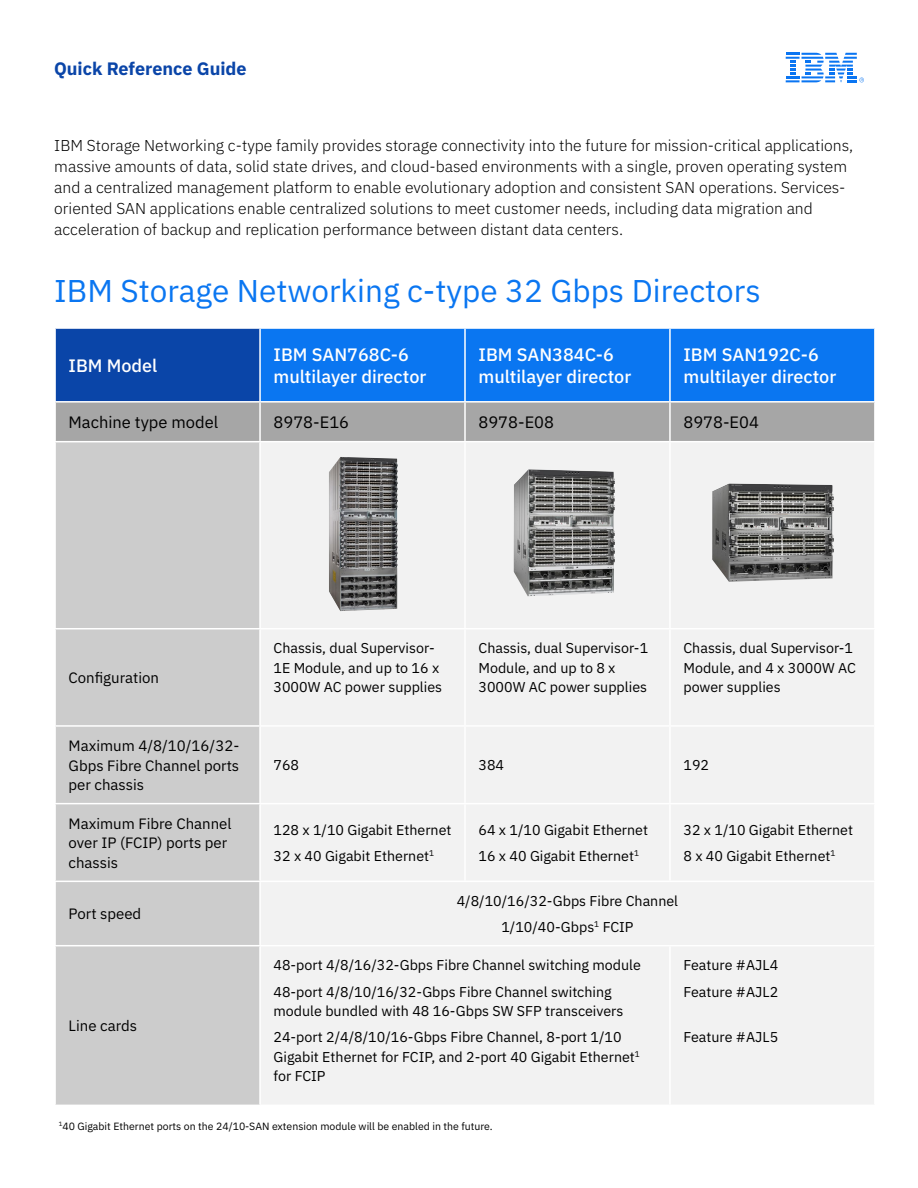
<style>
.page{position:relative;width:918px;height:1188px;background:#fff}
.page>*{position:absolute;margin:0;border:0;box-sizing:border-box;transform-origin:0 0}
.t1{font:31.5px "IBM Plex Sans";color:#0a76f1}
.t2{font:500 18px/21.6px "IBM Plex Sans";color:#fff}
.t3{font:700 18px "IBM Plex Sans";color:#0a45a8}
.t4{font:16.5px "IBM Plex Sans";color:#000}
.t5{font:300 15.75px/21px "IBM Plex Sans";color:#000}
.t6{font:15px/19.5px "IBM Plex Sans";color:#000;text-align:justify}
.t7{font:14.25px/19.5px "IBM Plex Sans";color:#000}
.t8{font:10.5px "IBM Plex Sans";color:#000}
</style>
<div class="page">
<svg style="left:786px;top:53px;width:78px;height:29px"></svg>
<div style="left:55px;top:328px;width:205px;height:74px;background:#0a45a8"></div>
<div style="left:261px;top:329px;width:613px;height:72px;background:#0a76f1"></div>
<div style="left:56px;top:403px;width:818px;height:38px;background:#a6a6a6"></div>
<div style="left:56px;top:442px;width:203px;height:663px;background:#ccc"></div>
<div style="left:261px;top:443px;width:613px;height:661px;background:#f2f2f2"></div>
<hr style="left:54px;top:327px;width:206px;height:2px;background:#fff">
<hr style="left:54px;top:329px;width:2px;height:72px;background:#fff">
<hr style="left:259px;top:329px;width:2px;height:72px;background:#fff">
<hr style="left:464px;top:329px;width:2px;height:72px;background:#fff">
<hr style="left:669px;top:329px;width:2px;height:72px;background:#fff">
<hr style="left:54px;top:401px;width:206px;height:2px;background:#fff">
<hr style="left:259px;top:403px;width:2px;height:38px;background:#fff">
<hr style="left:464px;top:403px;width:2px;height:38px;background:#fff">
<hr style="left:669px;top:403px;width:2px;height:38px;background:#fff">
<hr style="left:464px;top:442px;width:2px;height:186px;background:#fff">
<hr style="left:669px;top:442px;width:2px;height:186px;background:#fff">
<hr style="left:54px;top:628px;width:206px;height:1px;background:#fff">
<hr style="left:260px;top:628px;width:205px;height:1px;background:#fff">
<hr style="left:465px;top:628px;width:205px;height:1px;background:#fff">
<hr style="left:464px;top:629px;width:2px;height:96px;background:#fff">
<hr style="left:670px;top:628px;width:206px;height:1px;background:#fff">
<hr style="left:669px;top:629px;width:2px;height:96px;background:#fff">
<hr style="left:54px;top:725px;width:206px;height:2px;background:#fff">
<hr style="left:260px;top:725px;width:205px;height:2px;background:#fff">
<hr style="left:465px;top:725px;width:205px;height:2px;background:#fff">
<hr style="left:464px;top:727px;width:2px;height:76px;background:#fff">
<hr style="left:670px;top:725px;width:206px;height:2px;background:#fff">
<hr style="left:669px;top:727px;width:2px;height:76px;background:#fff">
<hr style="left:54px;top:803px;width:206px;height:1px;background:#fff">
<hr style="left:260px;top:803px;width:205px;height:1px;background:#fff">
<hr style="left:465px;top:803px;width:205px;height:1px;background:#fff">
<hr style="left:464px;top:804px;width:2px;height:77px;background:#fff">
<hr style="left:670px;top:803px;width:206px;height:1px;background:#fff">
<hr style="left:669px;top:804px;width:2px;height:77px;background:#fff">
<hr style="left:54px;top:881px;width:206px;height:1px;background:#fff">
<hr style="left:260px;top:881px;width:205px;height:1px;background:#fff">
<hr style="left:465px;top:881px;width:205px;height:1px;background:#fff">
<hr style="left:670px;top:881px;width:206px;height:1px;background:#fff">
<hr style="left:54px;top:945px;width:206px;height:1px;background:#fff">
<hr style="left:260px;top:945px;width:205px;height:1px;background:#fff">
<hr style="left:465px;top:945px;width:205px;height:1px;background:#fff">
<hr style="left:670px;top:945px;width:206px;height:1px;background:#fff">
<hr style="left:669px;top:946px;width:2px;height:159px;background:#fff">
<img style="left:329px;top:460px;width:69px;height:151px">
<img style="left:514px;top:469px;width:101px;height:127px">
<img style="left:712px;top:483px;width:122px;height:99px">
<p class="t3" style="left:54px;top:54px;width:194px">Quick Reference Guide</p>
<p class="t5" style="left:54px;top:133px;width:801px">IBM Storage Networking c-type family provides storage connectivity into the future for mission-critical applications, massive amounts of data, solid state drives, and cloud-based environments with a single, proven operating system and a centralized management platform to enable evolutionary adoption and consistent SAN operations. Services&shy;oriented SAN applications enable centralized solutions to meet customer needs, including data migration and acceleration of backup and replication performance between distant data centers.</p>
<h1 class="t1" style="left:54px;top:266px;width:708px">IBM Storage Networking c-type 32 Gbps Directors</h1>
<p class="t2" style="left:69px;top:353px;width:90px">IBM Model</p>
<p class="t2" style="left:274px;top:342px;width:154px">IBM SAN768C-6 multilayer director</p>
<p class="t2" style="left:479px;top:342px;width:154px">IBM SAN384C-6 multilayer director</p>
<p class="t2" style="left:683px;top:342px;width:154px">IBM SAN192C-6 multilayer director</p>
<p class="t4" style="left:69px;top:410px;width:151px">Machine type model</p>
<p class="t4" style="left:274px;top:410px;width:77px">8978-E16</p>
<p class="t4" style="left:479px;top:410px;width:77px">8978-E08</p>
<p class="t4" style="left:683px;top:410px;width:77px">8978-E04</p>
<p class="t6" style="left:69px;top:667px;width:92px">Configuration</p>
<p class="t6" style="left:69px;top:735px;width:172px">Maximum 4/8/10/16/32- Gbps Fibre Channel ports per chassis</p>
<p class="t7" style="left:274px;top:637px;width:170px">Chassis, dual Supervisor-<br>1E Module, and up to 16 x<br>3000W AC power supplies</p>
<p class="t7" style="left:478px;top:637px;width:171px">Chassis, dual Supervisor-1<br>Module, and up to 8 x<br>3000W AC power supplies</p>
<p class="t7" style="left:683px;top:637px;width:174px">Chassis, dual Supervisor-1<br>Module, and 4 x 3000W AC power supplies</p>
<p class="t7" style="left:274px;top:754px;width:27px">768</p>
<p class="t7" style="left:478px;top:754px;width:27px">384</p>
<p class="t7" style="left:683px;top:754px;width:27px">192</p>
<p class="t6" style="left:69px;top:813px;width:165px;text-align:left">Maximum Fibre Channel over IP (FCIP) ports per chassis</p>
<p class="t7" style="left:274px;top:816px;width:179px;line-height:26.2px">128 x 1/10 Gigabit Ethernet<br>32 x 40 Gigabit Ethernet<sup>1</sup></p>
<p class="t7" style="left:478px;top:816px;width:171px;line-height:26.2px">64 x 1/10 Gigabit Ethernet<br>16 x 40 Gigabit Ethernet<sup>1</sup></p>
<p class="t7" style="left:683px;top:816px;width:171px;line-height:26.2px">32 x 1/10 Gigabit Ethernet<br>8 x 40 Gigabit Ethernet<sup>1</sup></p>
<p class="t6" style="left:69px;top:903px;width:74px">Port speed</p>
<p class="t6" style="left:69px;top:1015px;width:70px">Line cards</p>
<p class="t7" style="left:457px;top:887px;width:223px;line-height:26.2px;text-align:center">4/8/10/16/32-Gbps Fibre Channel<br>1/10/40-Gbps<sup>1</sup> FCIP</p>
<p class="t7" style="left:274px;top:951px;width:369px;line-height:26.2px">48-port 4/8/16/32-Gbps Fibre Channel switching module<br>48-port 4/8/10/16/32-Gbps Fibre Channel switching</p>
<p class="t7" style="left:274px;top:997px;width:351px;line-height:26.2px">module bundled with 48 16-Gbps SW SFP transceivers<br>24-port 2/4/8/10/16-Gbps Fibre Channel, 8-port 1/10</p>
<p class="t7" style="left:274px;top:1046px;width:368px">Gigabit Ethernet for FCIP, and 2-port 40 Gigabit Ethernet<sup>1 </sup>for FCIP</p>
<p class="t7" style="left:683px;top:951px;width:96px;line-height:26.2px">Feature #AJL4<br>Feature #AJL2</p>
<p class="t7" style="left:683px;top:1026px;width:96px">Feature #AJL5</p>
<p class="t8" style="left:59px;top:1118px;width:435px"><sup>1</sup>40 Gigabit Ethernet ports on the 24/10-SAN extension module will be enabled in the future.</p>
</div>
